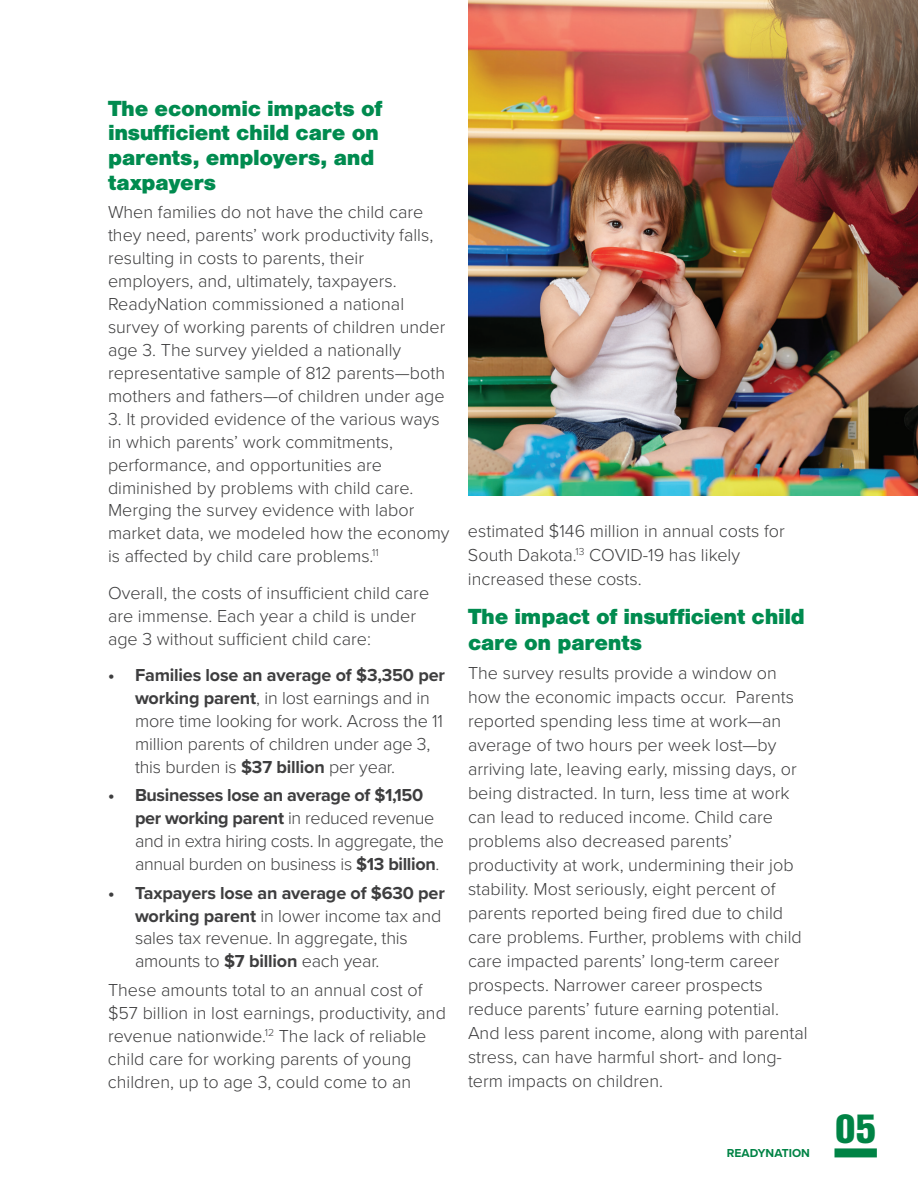
<style>
.page{position:relative;width:918px;height:1188px;background:#fff}
.page>*{position:absolute;margin:0;border:0;box-sizing:border-box;transform-origin:0 0}
.t1{font:900 43.5px "Nimbus San Con";color:#008345}
.t2{font:900 22.65px/24.8px "Nimbus San";letter-spacing:-.015em;color:#008b4f}
.t3{font:300 18px/23px "Proxima Nova";color:#3e3e3f}
.t4{font:300 18px/23px "Proxima Nova";letter-spacing:-.02em;color:#3e3e3f}
.t5{font:700 12px "Proxima Nova";color:#008345}
.s1{font-weight:700}
</style>
<div class="page">
<div style="left:835px;top:1148px;width:42px;height:9px;background:#008345"></div>
<img style="left:468px;top:0;width:450px;height:496px">
<p class="t2" style="left:108px;top:96px;width:276px">The economic impacts of insufficient child care on parents, employers, and taxpayers</p>
<p class="t3" style="left:108px;top:200px;width:339px">When families do not have the child care they need, parents’ work productivity falls, resulting in costs to parents, their employers, and, ultimately, taxpayers.<br>ReadyNation commissioned a national survey of working parents of children under age 3. The survey yielded a nationally representative sample of 812 parents—both mothers and fathers—of children under age</p>
<p class="t3" style="left:108px;top:406px;width:343px">3. It provided evidence of the various ways in which parents’ work commitments, performance, and opportunities are diminished by problems with child care.<br>Merging the survey evidence with labor market data, we modeled how the economy is affected by child care problems.<sup>11</sup></p>
<p class="t3" style="left:108px;top:580px;width:323px">Overall, the costs of insufficient child care are immense. Each year a child is under age 3 without sufficient child care:</p>
<p class="t3" style="left:135px;top:663px;width:311px;text-indent:-27px"><span class="s1">• Families lose an average of $3,350 per working parent</span>, in lost earnings and in more time looking for work. Across the 11 million parents of children under age 3, this burden is <span class="s1">$37 billion</span> per year.</p>
<p class="t4" style="left:135px;top:783px;width:311px;text-indent:-27px"><span class="s1">• Businesses lose an average of $1,150 per working parent</span> in reduced revenue and in extra hiring costs. In aggregate, the annual burden on business is <span class="s1">$13 billion</span>.</p>
<p class="t3" style="left:135px;top:880px;width:311px;text-indent:-27px"><span class="s1">• Taxpayers lose an average of $630 per working parent</span> in lower income tax and sales tax revenue. In aggregate, this amounts to <span class="s1">$7 billion</span> each year.</p>
<p class="t3" style="left:108px;top:977px;width:339px">These amounts total to an annual cost of $57 billion in lost earnings, productivity, and revenue nationwide.<sup>12</sup> The lack of reliable child care for working parents of young children, up to age 3, could come to an</p>
<p class="t3" style="left:468px;top:518px;width:318px;line-height:24px">estimated $146 million in annual costs for<br>South Dakota.<sup>13</sup> COVID-19 has likely increased these costs.</p>
<p class="t2" style="left:468px;top:604px;width:338px;line-height:25.8px">The impact of insufficient child care on parents</p>
<p class="t3" style="left:468px;top:660px;width:341px;line-height:24px">The survey results provide a window on how the economic impacts occur. Parents reported spending less time at work—an average of two hours per week lost—by arriving late, leaving early, missing days, or being distracted. In turn, less time at work can lead to reduced income. Child care problems also decreased parents’ productivity at work, undermining their job stability. Most seriously, eight percent of parents reported being fired due to child care problems. Further, problems with child care impacted parents’ long-term career prospects. Narrower career prospects reduce parents’ future earning potential.<br>And less parent income, along with parental stress, can have harmful short- and long&shy;term impacts on children.</p>
<p class="t5" style="left:727px;top:1144px;width:85px">READYNATION</p>
<h1 class="t1" style="left:835px;top:1104px;width:43px">05</h1>
</div>
